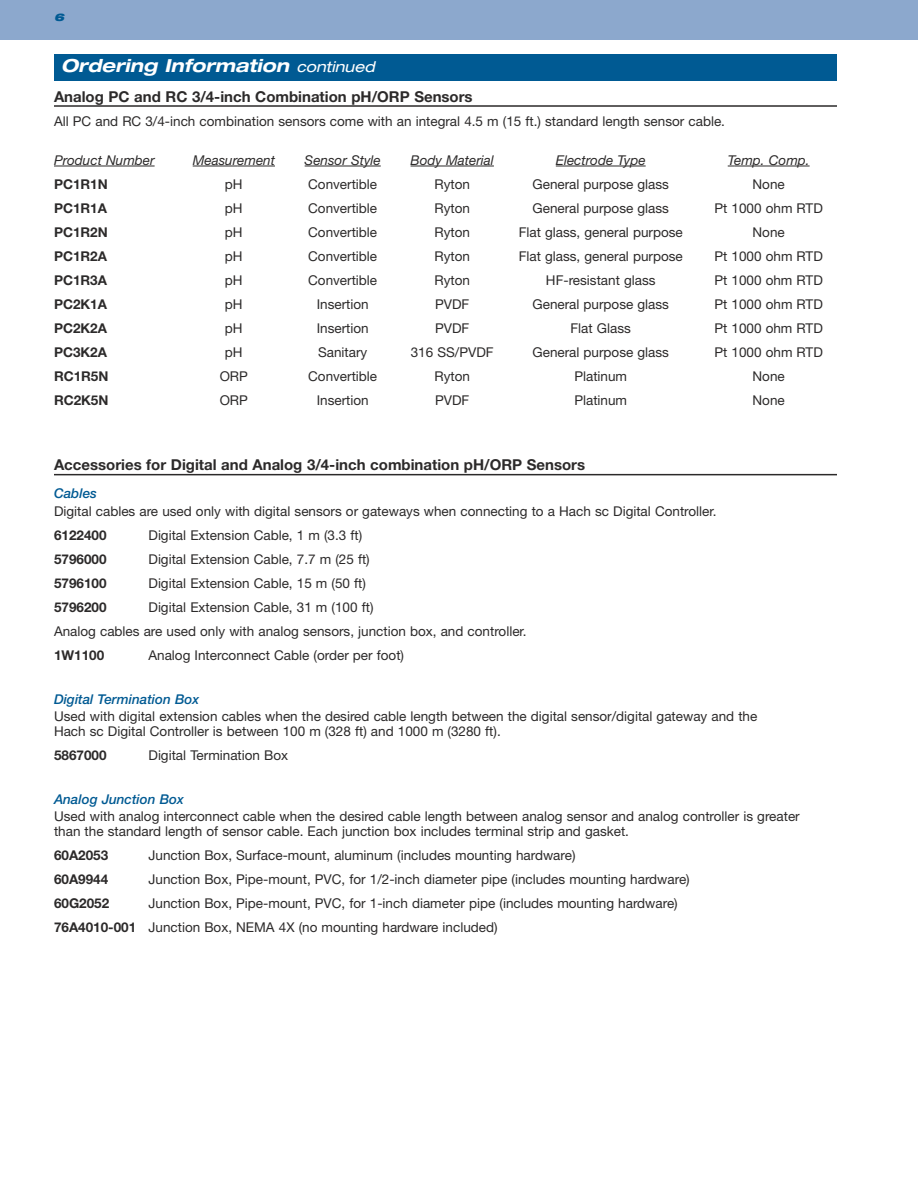
<style>
.page{position:relative;width:918px;height:1188px;background:#fff}
.page>*{position:absolute;margin:0;border:0;box-sizing:border-box;transform-origin:0 0}
.t1{font:italic 700 expanded 18px "Helvetica Neue";color:#fff}
.t2{font:700 15px "Helvetica Neue";color:#2c2a2a}
.t3{font:13.5px/24px "Helvetica Neue";color:#2c2a2a}
.t4{font:700 13.5px "Helvetica Neue";color:#2c2a2a}
.t5{font:italic 13.5px "Helvetica Neue";color:#2c2a2a}
.t6{font:italic 500 13.5px "Helvetica Neue";color:#005a93}
.t7{font:italic 900 expanded 10.5px "Helvetica Neue";color:#005a93}
.s1{font-weight:400;font-size:15px}
.s2{font-weight:700}
</style>
<div class="page">
<div style="left:0;top:0;width:918px;height:40px;background:#8ca8cd"></div>
<div style="left:54px;top:54px;width:783px;height:27px;background:#005a93"></div>
<hr style="left:54px;top:105px;width:783px;height:2px;background:#2c2a2a">
<hr style="left:54px;top:166px;width:101px;height:1px;background:#2c2a2a">
<hr style="left:193px;top:166px;width:44px;height:1px;background:#2c2a2a">
<hr style="left:237px;top:166px;width:38px;height:1px;background:#2c2a2a">
<hr style="left:305px;top:166px;width:76px;height:1px;background:#2c2a2a">
<hr style="left:411px;top:166px;width:83px;height:1px;background:#2c2a2a">
<hr style="left:556px;top:166px;width:68px;height:1px;background:#2c2a2a">
<svg style="left:624px;top:166px;width:22px;height:1px"></svg>
<hr style="left:734px;top:166px;width:76px;height:1px;background:#2c2a2a">
<hr style="left:54px;top:474px;width:783px;height:1px;background:#2c2a2a">
<p class="t7" style="left:54px;top:13px;width:12px">6</p>
<h1 class="t1" style="left:61px;top:59px;width:315px">Ordering Information <span class="s1">continued</span></h1>
<p class="t2" style="left:54px;top:91px;width:420px">Analog PC and RC 3/4-inch Combination pH/ORP Sensors</p>
<p class="t3" style="left:54px;top:110px;width:673px">All PC and RC 3/4-inch combination sensors come with an integral 4.5 m (15 ft.) standard length sensor cable.</p>
<p class="t5" style="left:54px;top:155px;width:102px">Product Number</p>
<p class="t5" style="left:193px;top:155px;width:84px">Measurement</p>
<p class="t5" style="left:305px;top:155px;width:78px">Sensor Style</p>
<p class="t5" style="left:411px;top:155px;width:85px">Body Material</p>
<p class="t5" style="left:556px;top:155px;width:91px">Electrode Type</p>
<p class="t5" style="left:728px;top:155px;width:83px">Temp. Comp.</p>
<p class="t4" style="left:54px;top:179px;width:55px">PC1R1N</p>
<p class="t3" style="left:225px;top:173px;width:19px">pH</p>
<p class="t3" style="left:308px;top:173px;width:70px">Convertible</p>
<p class="t3" style="left:435px;top:173px;width:37px">Ryton</p>
<p class="t3" style="left:533px;top:173px;width:138px">General purpose glass</p>
<p class="t3" style="left:753px;top:173px;width:34px">None</p>
<p class="t4" style="left:54px;top:203px;width:55px">PC1R1A</p>
<p class="t3" style="left:225px;top:197px;width:19px">pH</p>
<p class="t3" style="left:308px;top:197px;width:70px">Convertible</p>
<p class="t3" style="left:435px;top:197px;width:37px">Ryton</p>
<p class="t3" style="left:533px;top:197px;width:138px">General purpose glass</p>
<p class="t3" style="left:714px;top:197px;width:110px">Pt 1000 ohm RTD</p>
<p class="t4" style="left:54px;top:227px;width:55px">PC1R2N</p>
<p class="t3" style="left:225px;top:221px;width:19px">pH</p>
<p class="t3" style="left:308px;top:221px;width:70px">Convertible</p>
<p class="t3" style="left:435px;top:221px;width:37px">Ryton</p>
<p class="t3" style="left:519px;top:221px;width:166px">Flat glass, general purpose</p>
<p class="t3" style="left:753px;top:221px;width:34px">None</p>
<p class="t4" style="left:54px;top:251px;width:55px">PC1R2A</p>
<p class="t3" style="left:225px;top:245px;width:19px">pH</p>
<p class="t3" style="left:308px;top:245px;width:70px">Convertible</p>
<p class="t3" style="left:435px;top:245px;width:37px">Ryton</p>
<p class="t3" style="left:519px;top:245px;width:166px">Flat glass, general purpose</p>
<p class="t3" style="left:714px;top:245px;width:110px">Pt 1000 ohm RTD</p>
<p class="t4" style="left:54px;top:275px;width:55px">PC1R3A</p>
<p class="t3" style="left:225px;top:270px;width:19px">pH</p>
<p class="t3" style="left:308px;top:270px;width:70px">Convertible</p>
<p class="t3" style="left:435px;top:270px;width:37px">Ryton</p>
<p class="t3" style="left:546px;top:270px;width:111px">HF-resistant glass</p>
<p class="t3" style="left:714px;top:270px;width:110px">Pt 1000 ohm RTD</p>
<p class="t4" style="left:54px;top:299px;width:55px">PC2K1A</p>
<p class="t3" style="left:225px;top:294px;width:19px">pH</p>
<p class="t3" style="left:317px;top:294px;width:53px">Insertion</p>
<p class="t3" style="left:435px;top:294px;width:36px">PVDF</p>
<p class="t3" style="left:533px;top:294px;width:138px">General purpose glass</p>
<p class="t3" style="left:714px;top:294px;width:110px">Pt 1000 ohm RTD</p>
<p class="t4" style="left:54px;top:324px;width:55px">PC2K2A</p>
<p class="t3" style="left:225px;top:318px;width:19px">pH</p>
<p class="t3" style="left:317px;top:318px;width:53px">Insertion</p>
<p class="t3" style="left:435px;top:318px;width:36px">PVDF</p>
<p class="t3" style="left:571px;top:318px;width:62px">Flat Glass</p>
<p class="t3" style="left:714px;top:318px;width:110px">Pt 1000 ohm RTD</p>
<p class="t4" style="left:54px;top:348px;width:55px">PC3K2A</p>
<p class="t3" style="left:225px;top:342px;width:19px">pH</p>
<p class="t3" style="left:318px;top:342px;width:51px">Sanitary</p>
<p class="t3" style="left:411px;top:342px;width:84px">316 SS/PVDF</p>
<p class="t3" style="left:533px;top:342px;width:138px">General purpose glass</p>
<p class="t3" style="left:714px;top:342px;width:110px">Pt 1000 ohm RTD</p>
<p class="t4" style="left:54px;top:372px;width:56px">RC1R5N</p>
<p class="t3" style="left:220px;top:366px;width:30px">ORP</p>
<p class="t3" style="left:308px;top:366px;width:70px">Convertible</p>
<p class="t3" style="left:435px;top:366px;width:37px">Ryton</p>
<p class="t3" style="left:574px;top:366px;width:54px">Platinum</p>
<p class="t3" style="left:753px;top:366px;width:34px">None</p>
<p class="t4" style="left:54px;top:396px;width:56px">RC2K5N</p>
<p class="t3" style="left:220px;top:390px;width:30px">ORP</p>
<p class="t3" style="left:317px;top:390px;width:53px">Insertion</p>
<p class="t3" style="left:435px;top:390px;width:36px">PVDF</p>
<p class="t3" style="left:574px;top:390px;width:54px">Platinum</p>
<p class="t3" style="left:753px;top:390px;width:34px">None</p>
<p class="t2" style="left:54px;top:459px;width:533px">Accessories for Digital and Analog 3/4-inch combination pH/ORP Sensors</p>
<p class="t6" style="left:54px;top:489px;width:45px">Cables</p>
<p class="t3" style="left:54px;top:500px;width:664px">Digital cables are used only with digital sensors or gateways when connecting to a Hach sc Digital Controller.</p>
<p class="t4" style="left:54px;top:530px;width:54px">6122400</p>
<p class="t3" style="left:148px;top:524px;width:215px">Digital Extension Cable, 1 m (3.3 ft)</p>
<p class="t4" style="left:54px;top:554px;width:54px">5796000</p>
<p class="t3" style="left:148px;top:548px;width:223px">Digital Extension Cable, 7.7 m (25 ft)</p>
<p class="t4" style="left:54px;top:578px;width:54px">5796100</p>
<p class="t3" style="left:148px;top:572px;width:219px">Digital Extension Cable, 15 m (50 ft)</p>
<p class="t4" style="left:54px;top:602px;width:54px">5796200</p>
<p class="t3" style="left:54px;top:596px;width:474px;text-indent:94px">Digital Extension Cable, 31 m (100 ft)<br>Analog cables are used only with analog sensors, junction box, and controller.</p>
<p class="t4" style="left:54px;top:650px;width:52px">1W1100</p>
<p class="t3" style="left:148px;top:645px;width:257px">Analog Interconnect Cable (order per foot)</p>
<p class="t6" style="left:54px;top:694px;width:147px">Digital Termination Box</p>
<p class="t3" style="left:54px;top:710px;width:705px;line-height:15px">Used with digital extension cables when the desired cable length between the digital sensor/digital gateway and the<br>Hach sc Digital Controller is between 100 m (328 ft) and 1000 m (3280 ft).</p>
<p class="t4" style="left:54px;top:750px;width:54px">5867000</p>
<p class="t3" style="left:148px;top:744px;width:141px">Digital Termination Box</p>
<p class="t6" style="left:54px;top:794px;width:132px">Analog Junction Box</p>
<p class="t3" style="left:54px;top:810px;width:747px;line-height:15px">Used with analog interconnect cable when the desired cable length between analog sensor and analog controller is greater than the standard length of sensor cable. Each junction box includes terminal strip and gasket.</p>
<p class="t4" style="left:54px;top:850px;width:56px">60A2053</p>
<p class="t3" style="left:148px;top:844px;width:429px">Junction Box, Surface-mount, aluminum (includes mounting hardware)</p>
<p class="t4" style="left:54px;top:874px;width:56px">60A9944</p>
<p class="t3" style="left:148px;top:868px;width:543px">Junction Box, Pipe-mount, PVC, for 1/2-inch diameter pipe (includes mounting hardware)</p>
<p class="t4" style="left:54px;top:898px;width:57px">60G2052</p>
<p class="t3" style="left:54px;top:893px;width:625px;text-indent:94px">Junction Box, Pipe-mount, PVC, for 1-inch diameter pipe (includes mounting hardware)<br><span class="s2">76A4010-001</span> Junction Box, NEMA 4X (no mounting hardware included)</p>
</div>
